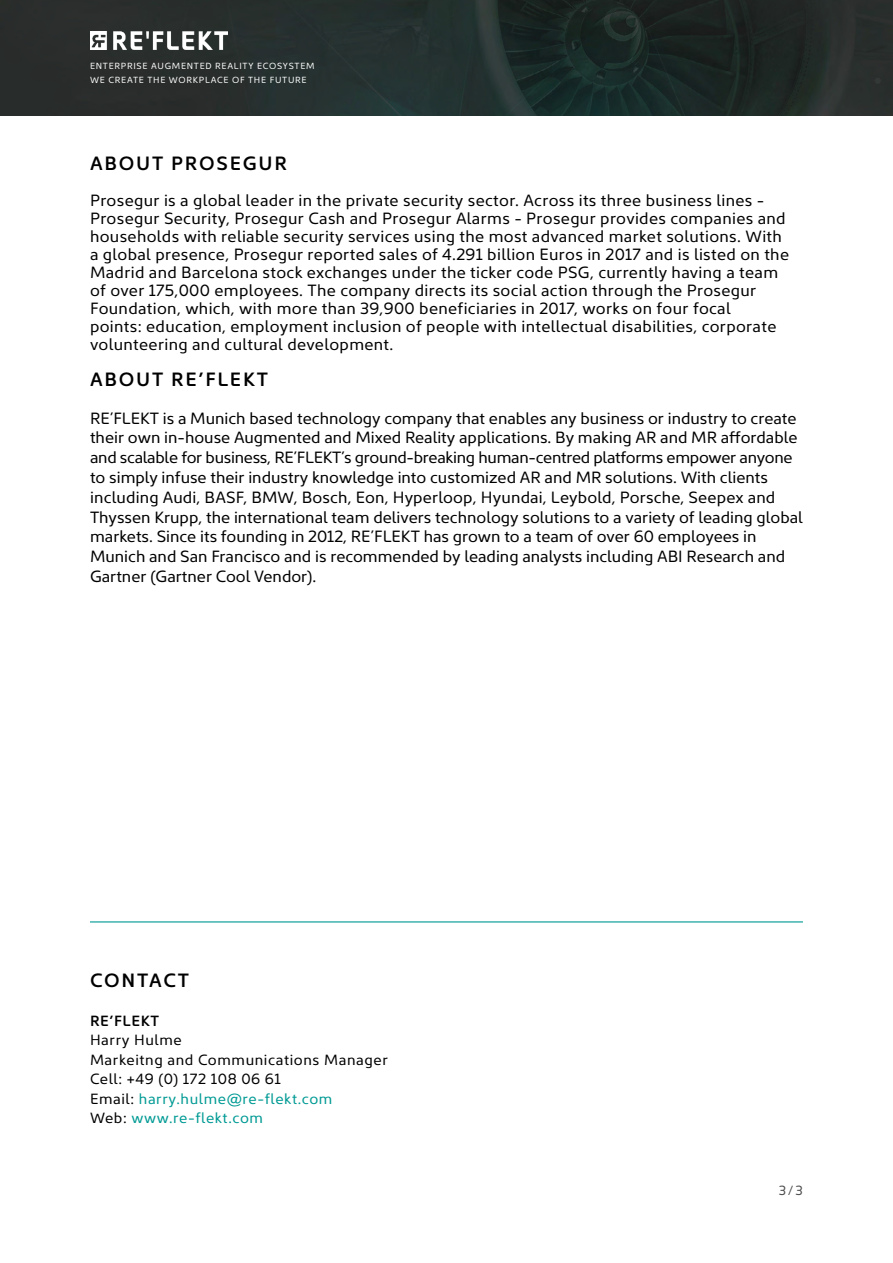
<style>
.page{position:relative;width:893px;height:1263px;background:#fff}
.page>*{position:absolute;margin:0;border:0;box-sizing:border-box;transform-origin:0 0}
.t1{font:600 19.5px "Kyrial Sans Pro";letter-spacing:.09em;color:#000}
.t2{font:16.5px/18px "Kyrial Sans Pro";letter-spacing:.01em;color:#000}
.t3{font:15px/19.5px "Kyrial Sans Pro";letter-spacing:.04em;color:#000}
.t4{font:600 15px "Kyrial Sans Pro";letter-spacing:.04em;color:#000}
.t5{font:13.5px "Kyrial Sans Pro";color:#4d4d4f}
.t6{font:9px/13.5px "Kyrial Sans Pro";letter-spacing:.08em;color:#fff}
.s1{color:#019a94}
</style>
<div class="page">
<img style="left:0;top:0;width:893px;height:115px">
<img style="left:90px;top:32px;width:137px;height:18px">
<hr style="left:90px;top:921px;width:713px;height:1px;background:#019a94">
<p class="t6" style="left:90px;top:59px;width:226px">ENTERPRISE AUGMENTED REALITY ECOSYSTEM<br>WE CREATE THE WORKPLACE OF THE FUTURE</p>
<p class="t1" style="left:90px;top:149px;width:198px">ABOUT PROSEGUR</p>
<p class="t2" style="left:90px;top:190px;width:701px">Prosegur is a global leader in the private security sector. Across its three business lines - Prosegur Security, Prosegur Cash and Prosegur Alarms - Prosegur provides companies and households with reliable security services using the most advanced market solutions. With a global presence, Prosegur reported sales of 4.291 billion Euros in 2017 and is listed on the Madrid and Barcelona stock exchanges under the ticker code PSG, currently having a team of over 175,000 employees. The company directs its social action through the Prosegur Foundation, which, with more than 39,900 beneficiaries in 2017, works on four focal<br>points: education, employment inclusion of people with intellectual disabilities, corporate volunteering and cultural development.</p>
<p class="t1" style="left:90px;top:365px;width:179px">ABOUT RE’FLEKT</p>
<p class="t2" style="left:90px;top:407px;width:714px;line-height:19.8px">RE’FLEKT is a Munich based technology company that enables any business or industry to create their own in-house Augmented and Mixed Reality applications. By making AR and MR affordable and scalable for business, RE’FLEKT’s ground-breaking human-centred platforms empower anyone to simply infuse their industry knowledge into customized AR and MR solutions. With clients including Audi, BASF, BMW, Bosch, Eon, Hyperloop, Hyundai, Leybold, Porsche, Seepex and Thyssen Krupp, the international team delivers technology solutions to a variety of leading global markets. Since its founding in 2012, RE’FLEKT has grown to a team of over 60 employees in Munich and San Francisco and is recommended by leading analysts including ABI Research and Gartner (Gartner Cool Vendor).</p>
<p class="t1" style="left:90px;top:966px;width:101px">CONTACT</p>
<p class="t4" style="left:90px;top:1010px;width:71px">RE’FLEKT</p>
<p class="t3" style="left:90px;top:1029px;width:299px">Harry Hulme<br>Markeitng and Communications Manager<br>Cell: +49 (0) 172 108 06 61<br>Email: <span class="s1">harry.hulme@re-flekt.com<br></span>Web: <span class="s1">www.re-flekt.com</span></p>
<p class="t5" style="left:779px;top:1181px;width:26px">3/3</p>
</div>
